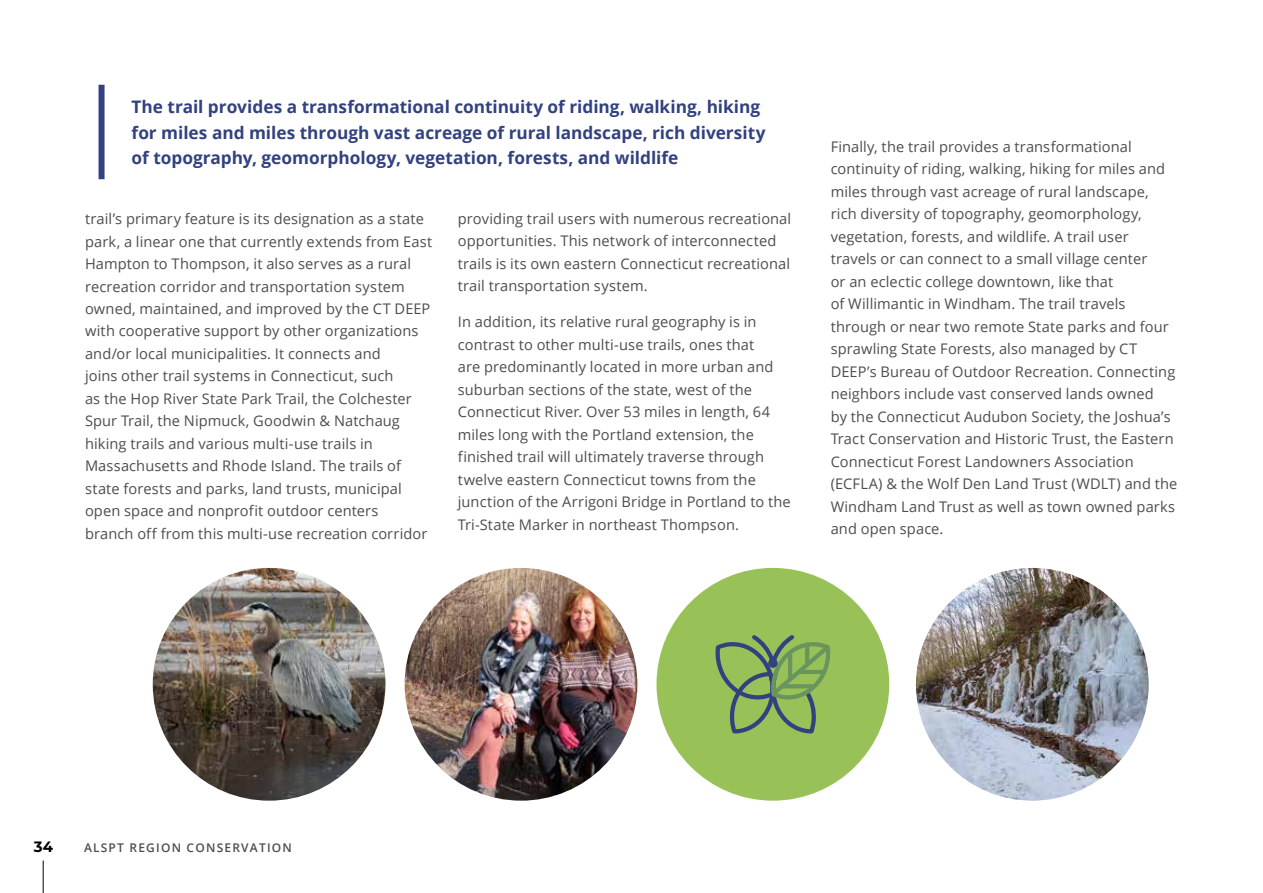
<style>
.page{position:relative;width:1263px;height:893px;background:#fff}
.page>*{position:absolute;margin:0;border:0;box-sizing:border-box;transform-origin:0 0}
.t1{font:700 17.25px/25.5px "Open Sans";color:#324180}
.t2{font:700 15px "Montserrat";color:#000}
.t3{font:14.7px/22.5px "Open Sans";letter-spacing:.005em;color:#4d4d4f}
.t4{font:600 12px "Open Sans";letter-spacing:.1em;color:#4d4d4f}
</style>
<div class="page">
<img style="left:153px;top:568px;width:232px;height:233px;border-radius:116px">
<img style="left:405px;top:568px;width:232px;height:233px;border-radius:116px">
<img style="left:916px;top:568px;width:233px;height:233px;border-radius:116px">
<div style="left:99px;top:85px;width:6px;height:94px;background:#324180"></div>
<div style="left:656px;top:568px;width:233px;height:233px;background:#98c257;border-radius:50%"></div>
<svg style="left:715px;top:635px;width:116px;height:99px"></svg>
<hr style="left:805px;top:645px;width:4px;height:19px;background:#6a945e">
<hr style="left:788px;top:653px;width:4px;height:26px;background:#6a945e">
<hr style="left:801px;top:670px;width:23px;height:4px;background:#6a945e">
<hr style="left:783px;top:684px;width:29px;height:4px;background:#6a945e">
<hr style="left:43px;top:860px;width:1px;height:33px;background:#000">
<p class="t1" style="left:132px;top:94px;width:635px">The trail provides a transformational continuity of riding, walking, hiking for miles and miles through vast acreage of rural landscape, rich diversity of topography, geomorphology, vegetation, forests, and wildlife</p>
<p class="t3" style="left:85px;top:207px;width:349px">trail’s primary feature is its designation as a state park, a linear one that currently extends from East Hampton to Thompson, it also serves as a rural recreation corridor and transportation system owned, maintained, and improved by the CT DEEP with cooperative support by other organizations and/or local municipalities. It connects and<br>joins other trail systems in Connecticut, such<br>as the Hop River State Park Trail, the Colchester Spur Trail, the Nipmuck, Goodwin &amp; Natchaug hiking trails and various multi-use trails in Massachusetts and Rhode Island. The trails of state forests and parks, land trusts, municipal open space and nonprofit outdoor centers<br>branch off from this multi-use recreation corridor</p>
<p class="t3" style="left:458px;top:207px;width:335px">providing trail users with numerous recreational opportunities. This network of interconnected trails is its own eastern Connecticut recreational trail transportation system.</p>
<p class="t3" style="left:458px;top:310px;width:334px">In addition, its relative rural geography is in contrast to other multi-use trails, ones that<br>are predominantly located in more urban and suburban sections of the state, west of the Connecticut River. Over 53 miles in length, 64 miles long with the Portland extension, the finished trail will ultimately traverse through twelve eastern Connecticut towns from the junction of the Arrigoni Bridge in Portland to the Tri-State Marker in northeast Thompson.</p>
<p class="t3" style="left:831px;top:135px;width:348px">Finally, the trail provides a transformational continuity of riding, walking, hiking for miles and miles through vast acreage of rural landscape, rich diversity of topography, geomorphology, vegetation, forests, and wildlife. A trail user travels or can connect to a small village center<br>or an eclectic college downtown, like that<br>of Willimantic in Windham. The trail travels through or near two remote State parks and four sprawling State Forests, also managed by CT DEEP’s Bureau of Outdoor Recreation. Connecting neighbors include vast conserved lands owned<br>by the Connecticut Audubon Society, the Joshua’s Tract Conservation and Historic Trust, the Eastern Connecticut Forest Landowners Association (ECFLA) &amp; the Wolf Den Land Trust (WDLT) and the Windham Land Trust as well as town owned parks and open space.</p>
<p class="t2" style="left:34px;top:835px;width:21px">34</p>
<p class="t4" style="left:84px;top:839px;width:209px">ALSPT REGION CONSERVATION</p>
</div>
